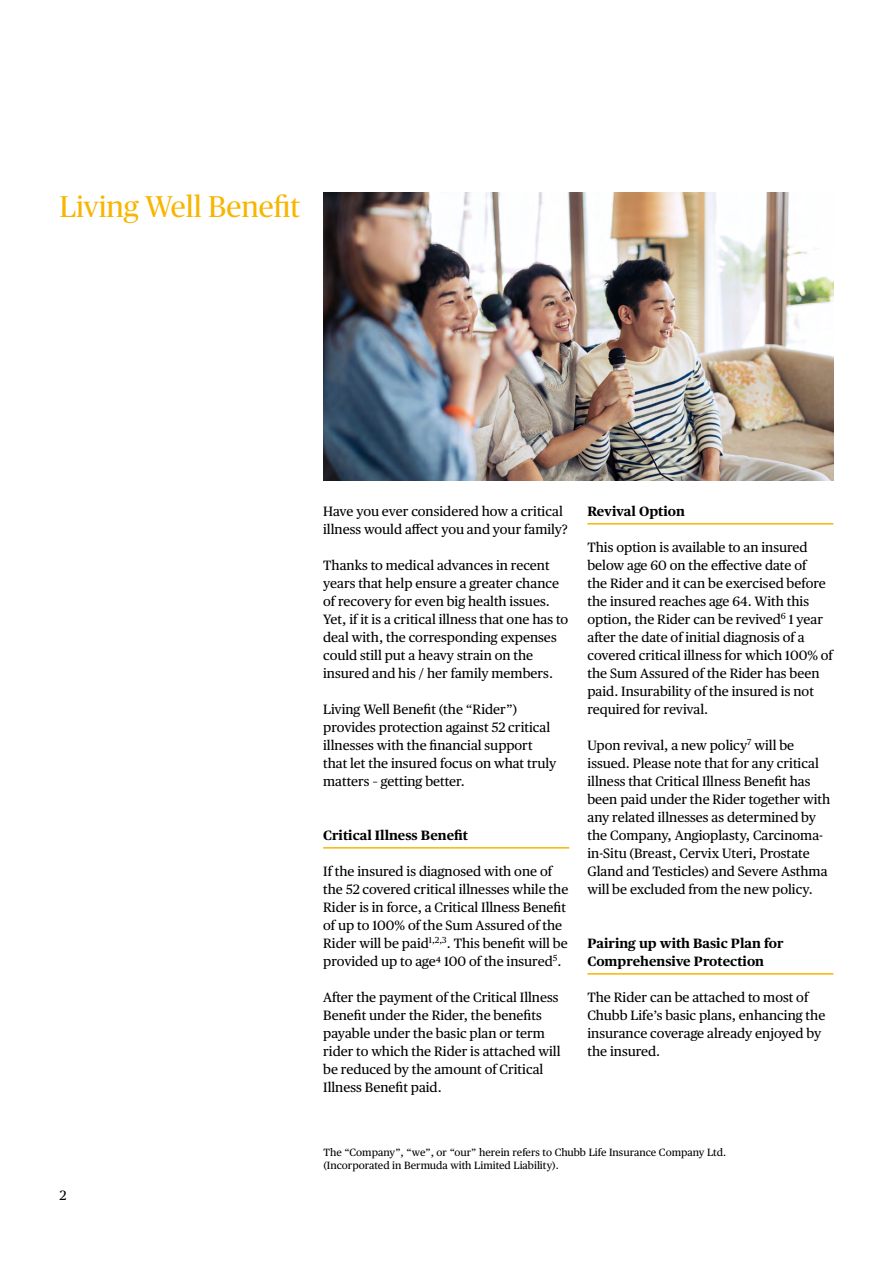
<style>
.page{position:relative;width:893px;height:1263px;background:#fff}
.page>*{position:absolute;margin:0;border:0;box-sizing:border-box;transform-origin:0 0}
.t1{font:30px "Chubb Publico";color:#f8b500}
.t2{font:13.5px/18px "Chubb Publico Text";color:#000}
.t3{font:700 13.5px/18px "Chubb Publico Text";color:#000}
.t4{font:10.5px/12.8px "Chubb Publico Text";color:#000}
</style>
<div class="page">
<hr style="left:323px;top:847px;width:246px;height:1px;background:#f8b500">
<hr style="left:587px;top:523px;width:246px;height:1px;background:#f8b500">
<hr style="left:587px;top:973px;width:246px;height:1px;background:#f8b500">
<img style="left:323px;top:193px;width:510px;height:287px">
<h1 class="t1" style="left:60px;top:185px;width:242px">Living Well Benefit</h1>
<p class="t2" style="left:60px;top:1186px;width:8px">2</p>
<p class="t2" style="left:323px;top:502px;width:246px">Have you ever considered how a critical illness would affect you and your family?</p>
<p class="t2" style="left:323px;top:556px;width:247px">Thanks to medical advances in recent years that help ensure a greater chance of recovery for even big health issues.<br>Yet, if it is a critical illness that one has to deal with, the corresponding expenses could still put a heavy strain on the insured and his / her family members.</p>
<p class="t2" style="left:323px;top:700px;width:235px">Living Well Benefit (the “Rider”) provides protection against 52 critical illnesses with the financial support that let the insured focus on what truly matters – getting better.</p>
<p class="t3" style="left:323px;top:826px;width:147px">Critical Illness Benefit</p>
<p class="t2" style="left:323px;top:862px;width:247px">If the insured is diagnosed with one of the 52 covered critical illnesses while the Rider is in force, a Critical Illness Benefit of up to 100% of the Sum Assured of the Rider will be paid<sup>1,2,3</sup>. This benefit will be provided up to age4 100 of the insured<sup>5</sup>.</p>
<p class="t2" style="left:323px;top:988px;width:239px">After the payment of the Critical Illness Benefit under the Rider, the benefits payable under the basic plan or term rider to which the Rider is attached will be reduced by the amount of Critical Illness Benefit paid.</p>
<p class="t3" style="left:587px;top:502px;width:99px">Revival Option</p>
<p class="t2" style="left:587px;top:538px;width:247px">This option is available to an insured below age 60 on the effective date of<br>the Rider and it can be exercised before the insured reaches age 64. With this option, the Rider can be revived<sup>6</sup> 1 year after the date of initial diagnosis of a covered critical illness for which 100% of the Sum Assured of the Rider has been paid. Insurability of the insured is not required for revival.</p>
<p class="t2" style="left:587px;top:736px;width:244px">Upon revival, a new policy<sup>7</sup> will be issued. Please note that for any critical illness that Critical Illness Benefit has been paid under the Rider together with any related illnesses as determined by the Company, Angioplasty, Carcinoma&shy;in-Situ (Breast, Cervix Uteri, Prostate Gland and Testicles) and Severe Asthma will be excluded from the new policy.</p>
<p class="t3" style="left:587px;top:934px;width:198px">Pairing up with Basic Plan for<br>Comprehensive Protection</p>
<p class="t2" style="left:587px;top:988px;width:239px">The Rider can be attached to most of<br>Chubb Life’s basic plans, enhancing the insurance coverage already enjoyed by the insured.</p>
<p class="t4" style="left:324px;top:1145px;width:404px">The “Company”, “we”, or “our” herein refers to Chubb Life Insurance Company Ltd. (Incorporated in Bermuda with Limited Liability).</p>
</div>
